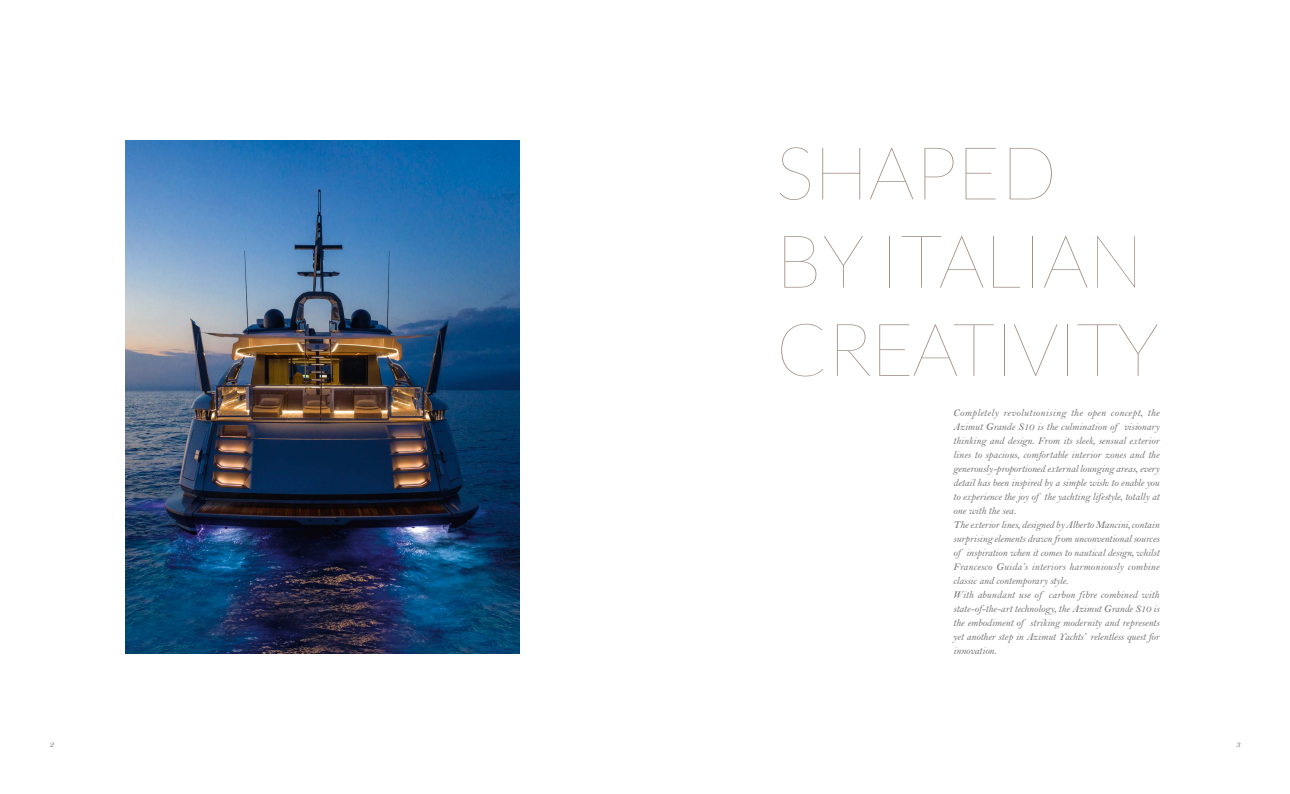
<style>
.page{position:relative;width:1290px;height:794px;background:#fff}
.page>*{position:absolute;margin:0;border:0;box-sizing:border-box;transform-origin:0 0}
.t1{font:100 73.5px/88.2px "Lato";color:#a09085}
.t2{font:10.5px/14px "Bell MT Italic";letter-spacing:-.005em;color:#706f6f}
.t3{font:8.75px "Bell MT Italic";color:#706f6f}
</style>
<div class="page">
<img style="left:126px;top:140px;width:393px;height:514px">
<h1 class="t1" style="left:775px;top:130px;width:385px">SHAPED<br>BY ITALIAN<br>CREATIVITY</h1>
<p class="t2" style="left:953px;top:405px;width:208px">Completely revolutionising the open concept, the Azimut Grande S10 is the culmination of visionary thinking and design. From its sleek, sensual exterior lines to spacious, comfortable interior zones and the generously-proportioned external lounging areas, every detail has been inspired by a simple wish: to enable you to experience the joy of the yachting lifestyle, totally at one with the sea.<br>The exterior lines, designed by Alberto Mancini, contain surprising elements drawn from unconventional sources of inspiration when it comes to nautical design, whilst Francesco Guida’s interiors harmoniously combine classic and contemporary style.<br>With abundant use of carbon fibre combined with state-of-the-art technology, the Azimut Grande S10 is the embodiment of striking modernity and represents yet another step in Azimut Yachts’ relentless quest for innovation.</p>
<p class="t3" style="left:50px;top:739px;width:6px">2</p>
<p class="t3" style="left:1236px;top:739px;width:6px">3</p>
</div>
